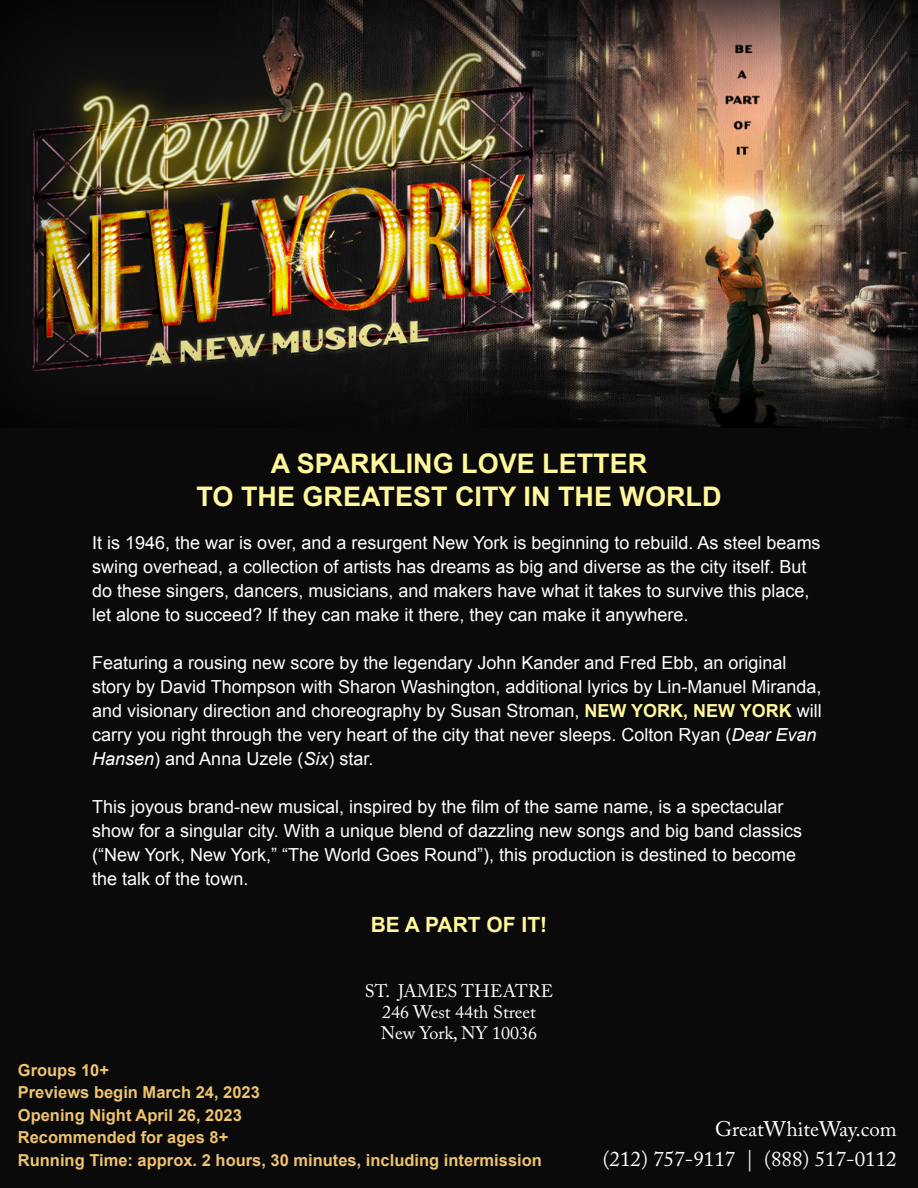
<style>
.page{position:relative;width:918px;height:1188px;background:#090a09}
.page>*{position:absolute;margin:0;border:0;box-sizing:border-box;transform-origin:0 0}
.t1{font:700 27px "Arial";color:#fff79a}
.t2{font:21px "Adobe Caslon Pro";color:#fff}
.t3{font:700 21px "Arial";color:#fff79a}
.t4{font:18px/24px "Arial";color:#fff}
.t5{font:18px "Adobe Caslon Pro";color:#fff}
.t6{font:700 16.5px "Arial";color:#eec26e}
.s1{font-weight:700;color:#fff79a}
.s2{font-style:italic}
</style>
<div class="page">
<img style="left:32px;top:0;width:886px;height:428px">
<p class="t1" style="left:271px;top:446px;width:378px">A SPARKLING LOVE LETTER</p>
<p class="t1" style="left:196px;top:478px;width:527px">TO THE GREATEST CITY IN THE WORLD</p>
<p class="t4" style="left:92px;top:531px;width:730px">It is 1946, the war is over, and a resurgent New York is beginning to rebuild. As steel beams swing overhead, a collection of artists has dreams as big and diverse as the city itself. But do these singers, dancers, musicians, and makers have what it takes to survive this place, let alone to succeed? If they can make it there, they can make it anywhere.</p>
<p class="t4" style="left:92px;top:651px;width:731px">Featuring a rousing new score by the legendary John Kander and Fred Ebb, an original story by David Thompson with Sharon Washington, additional lyrics by Lin-Manuel Miranda, and visionary direction and choreography by Susan Stroman, <span class="s1">NEW YORK, NEW YORK</span> will carry you right through the very heart of the city that never sleeps. Colton Ryan (<span class="s2">Dear Evan Hansen</span>) and Anna Uzele (<span class="s2">Six</span>) star.</p>
<p class="t4" style="left:92px;top:795px;width:712px">This joyous brand-new musical, inspired by the film of the same name, is a spectacular show for a singular city. With a unique blend of dazzling new songs and big band classics (“New York, New York,” “The World Goes Round”), this production is destined to become the talk of the town.</p>
<p class="t3" style="left:371px;top:910px;width:178px">BE A PART OF IT!</p>
<p class="t5" style="left:365px;top:981px;width:190px">ST. JAMES THEATRE</p>
<p class="t5" style="left:382px;top:1002px;width:155px">246 West 44th Street</p>
<p class="t5" style="left:381px;top:1023px;width:158px">New York, NY 10036</p>
<p class="t6" style="left:18px;top:1059px;width:93px">Groups 10+</p>
<p class="t6" style="left:18px;top:1081px;width:244px">Previews begin March 24, 2023</p>
<p class="t6" style="left:18px;top:1104px;width:226px">Opening Night April 26, 2023</p>
<p class="t6" style="left:18px;top:1126px;width:212px">Recommended for ages 8+</p>
<p class="t6" style="left:18px;top:1149px;width:526px">Running Time: approx. 2 hours, 30 minutes, including intermission</p>
<p class="t2" style="left:715px;top:1116px;width:183px">GreatWhiteWay.com</p>
<p class="t2" style="left:603px;top:1146px;width:296px">(212) 757-9117 | (888) 517-0112</p>
</div>
